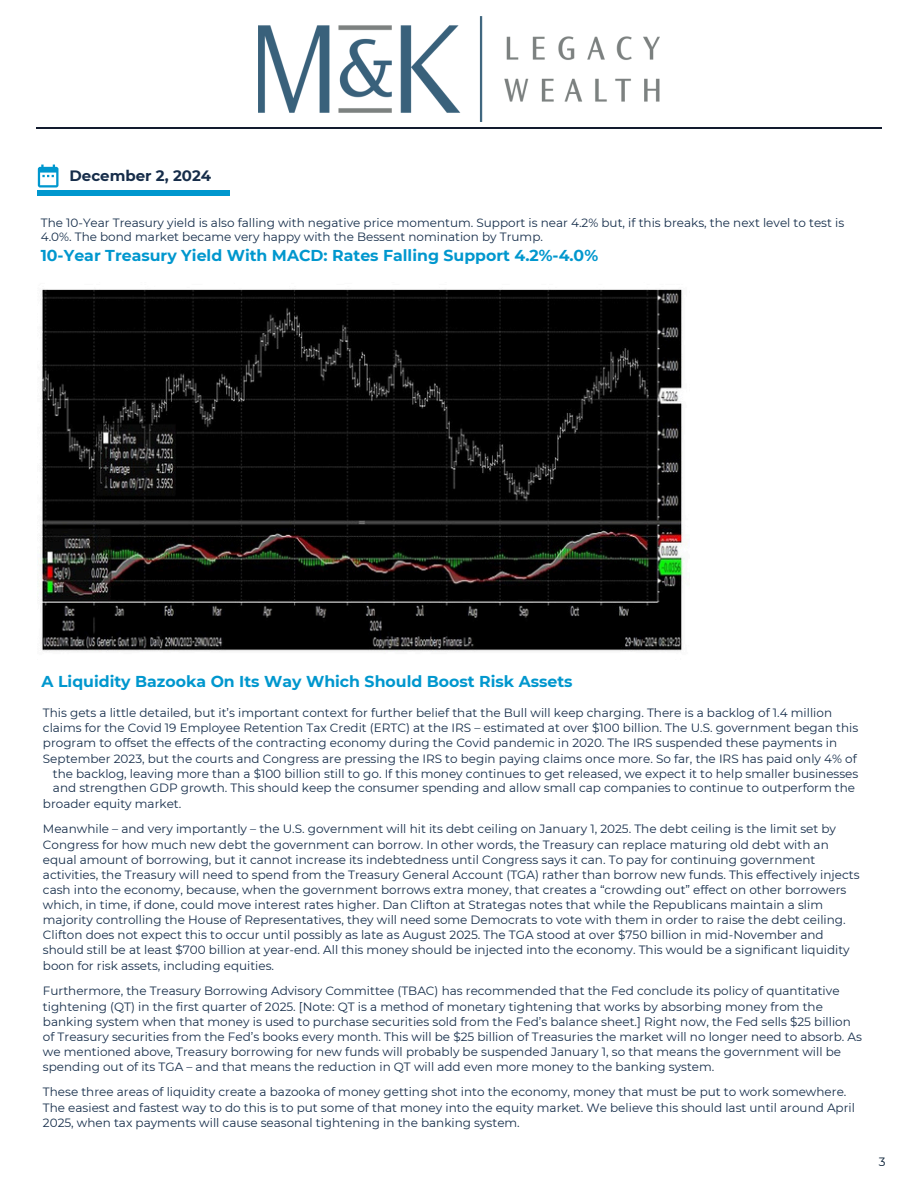
<style>
.page{position:relative;width:918px;height:1188px;background:#fff}
.page>*{position:absolute;margin:0;border:0;box-sizing:border-box;transform-origin:0 0}
.t1{font:700 15.75px "Montserrat";color:#0097ce}
.t2{font:700 15px "Montserrat";color:#162d4a}
.t3{font:12px/14.7px "Montserrat";color:#152d4a}
.t4{font:12px "Montserrat";color:#00182f}
</style>
<div class="page">
<svg style="left:38px;top:165px;width:21px;height:23px"></svg>
<hr style="left:38px;top:191px;width:192px;height:4px;background:#0097ce">
<hr style="left:36px;top:127px;width:846px;height:2px;background:#121b2e">
<img style="left:40px;top:289px;width:645px;height:363px">
<img style="left:259px;top:17px;width:400px;height:105px">
<p class="t2" style="left:70px;top:166px;width:143px">December 2, 2024</p>
<p class="t3" style="left:41px;top:215px;width:805px">The 10-Year Treasury yield is also falling with negative price momentum. Support is near 4.2% but, if this breaks, the next level to test is<br>4.0%. The bond market became very happy with the Bessent nomination by Trump.</p>
<h1 class="t1" style="left:41px;top:245px;width:559px">10-Year Treasury Yield With MACD: Rates Falling Support 4.2%-4.0%</h1>
<p class="t1" style="left:42px;top:671px;width:533px">A Liquidity Bazooka On Its Way Which Should Boost Risk Assets</p>
<p class="t3" style="left:43px;top:706px;width:791px">This gets a little detailed, but it’s important context for further belief that the Bull will keep charging. There is a backlog of 1.4 million</p>
<p class="t3" style="left:43px;top:721px;width:817px">claims for the Covid 19 Employee Retention Tax Credit (ERTC) at the IRS – estimated at over $100 billion. The U.S. government began this</p>
<p class="t3" style="left:43px;top:736px;width:796px">program to offset the effects of the contracting economy during the Covid pandemic in 2020. The IRS suspended these payments in</p>
<h1 class="t3" style="left:43px;top:751px;width:815px">September 2023, but the courts and Congress are pressing the IRS to begin paying claims once more. So far, the IRS has paid only 4% of</h1>
<p class="t3" style="left:53px;top:766px;width:807px">the backlog, leaving more than a $100 billion still to go. If this money continues to get released, we expect it to help smaller businesses and strengthen GDP growth. This should keep the consumer spending and allow small cap companies to continue to outperform the</p>
<p class="t3" style="left:43px;top:796px;width:140px">broader equity market.</p>
<p class="t3" style="left:43px;top:821px;width:795px">Meanwhile – and very importantly – the U.S. government will hit its debt ceiling on January 1, 2025. The debt ceiling is the limit set by</p>
<p class="t3" style="left:43px;top:837px;width:787px">Congress for how much new debt the government can borrow. In other words, the Treasury can replace maturing old debt with an</p>
<p class="t3" style="left:43px;top:852px;width:774px">equal amount of borrowing, but it cannot increase its indebtedness until Congress says it can. To pay for continuing government</p>
<p class="t3" style="left:43px;top:867px;width:818px">activities, the Treasury will need to spend from the Treasury General Account (TGA) rather than borrow new funds. This effectively injects</p>
<p class="t3" style="left:43px;top:882px;width:805px">cash into the economy, because, when the government borrows extra money, that creates a “crowding out” effect on other borrowers</p>
<p class="t3" style="left:43px;top:898px;width:782px">which, in time, if done, could move interest rates higher. Dan Clifton at Strategas notes that while the Republicans maintain a slim</p>
<p class="t3" style="left:43px;top:913px;width:804px">majority controlling the House of Representatives, they will need some Democrats to vote with them in order to raise the debt ceiling.</p>
<p class="t3" style="left:43px;top:928px;width:782px">Clifton does not expect this to occur until possibly as late as August 2025. The TGA stood at over $750 billion in mid-November and</p>
<p class="t3" style="left:43px;top:943px;width:808px">should still be at least $700 billion at year-end. All this money should be injected into the economy. This would be a significant liquidity</p>
<p class="t3" style="left:43px;top:958px;width:233px">boon for risk assets, including equities.</p>
<p class="t3" style="left:43px;top:983px;width:798px">Furthermore, the Treasury Borrowing Advisory Committee (TBAC) has recommended that the Fed conclude its policy of quantitative</p>
<p class="t3" style="left:43px;top:999px;width:782px">tightening (QT) in the first quarter of 2025. [Note: QT is a method of monetary tightening that works by absorbing money from the</p>
<p class="t3" style="left:43px;top:1014px;width:809px">banking system when that money is used to purchase securities sold from the Fed’s balance sheet.] Right now, the Fed sells $25 billion</p>
<p class="t3" style="left:43px;top:1029px;width:821px">of Treasury securities from the Fed’s books every month. This will be $25 billion of Treasuries the market will no longer need to absorb. As</p>
<p class="t3" style="left:43px;top:1044px;width:800px">we mentioned above, Treasury borrowing for new funds will probably be suspended January 1, so that means the government will be</p>
<p class="t3" style="left:43px;top:1059px;width:673px">spending out of its TGA – and that means the reduction in QT will add even more money to the banking system.</p>
<p class="t3" style="left:43px;top:1085px;width:805px">These three areas of liquidity create a bazooka of money getting shot into the economy, money that must be put to work somewhere.</p>
<p class="t3" style="left:43px;top:1101px;width:814px">The easiest and fastest way to do this is to put some of that money into the equity market. We believe this should last until around April</p>
<p class="t3" style="left:43px;top:1116px;width:478px">2025, when tax payments will cause seasonal tightening in the banking system.</p>
<p class="t4" style="left:879px;top:1155px;width:8px">3</p>
</div>
